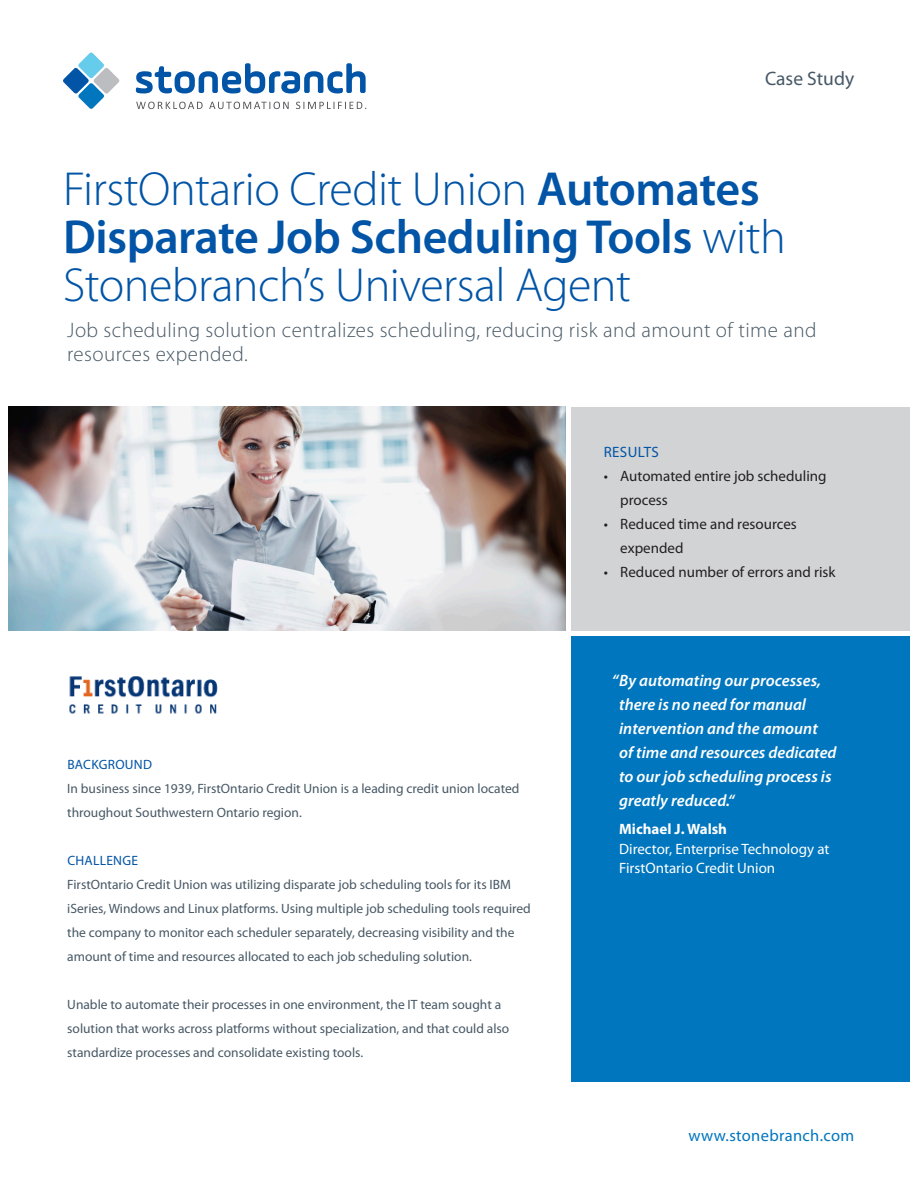
<style>
.page{position:relative;width:918px;height:1188px;background:#fff}
.page>*{position:absolute;margin:0;border:0;box-sizing:border-box;transform-origin:0 0}
.t1{font:300 48px/48px "Myriad Pro";letter-spacing:-.01em;color:#0154a6}
.t2{font:300 21px/24px "Myriad Pro";letter-spacing:.02em;color:#475865}
.t3{font:19.5px "Myriad Pro";color:#475865}
.t4{font:italic 600 16.5px/24px "Myriad Pro";color:#fff}
.t5{font:16.5px "Myriad Pro";letter-spacing:.02em;color:#0076be}
.t6{font:15px/24px "Myriad Pro";color:#231f20}
.t7{font:15px/19.5px "Myriad Pro";color:#fff}
.t8{font:700 15px "Myriad Pro";color:#fff}
.t9{font:15px "Myriad Pro";letter-spacing:.02em;color:#0154a6}
.t10{font:13.5px/24px "Myriad Pro";color:#475865}
.t11{font:13.5px "Myriad Pro";letter-spacing:.02em;color:#0154a6}
.s1{font-weight:600}
</style>
<div class="page">
<div style="left:572px;top:636px;width:338px;height:446px;background:#0076be"></div>
<div style="left:572px;top:407px;width:338px;height:224px;background:#d2d3d5"></div>
<img style="left:9px;top:407px;width:557px;height:224px">
<img style="left:69px;top:676px;width:149px;height:38px">
<svg style="left:63px;top:53px;width:57px;height:56px"></svg>
<svg style="left:136px;top:63px;width:230px;height:30px"></svg>
<svg style="left:136px;top:102px;width:67px;height:7px"></svg>
<svg style="left:209px;top:102px;width:80px;height:7px"></svg>
<svg style="left:296px;top:102px;width:70px;height:7px"></svg>
<p class="t3" style="left:765px;top:66px;width:91px">Case Study</p>
<p class="t1" style="left:63px;top:165px;width:724px">FirstOntario Credit Union <span class="s1">Automates<br>Disparate Job Scheduling Tools</span> with<br>Stonebranch’s Universal Agent</p>
<p class="t2" style="left:67px;top:318px;width:751px">Job scheduling solution centralizes scheduling, reducing risk and amount of time and resources expended.</p>
<p class="t11" style="left:67px;top:756px;width:86px">BACKGROUND</p>
<p class="t10" style="left:67px;top:776px;width:454px">In business since 1939, FirstOntario Credit Union is a leading credit union located throughout Southwestern Ontario region.</p>
<p class="t11" style="left:67px;top:852px;width:72px">CHALLENGE</p>
<p class="t10" style="left:67px;top:872px;width:465px">FirstOntario Credit Union was utilizing disparate job scheduling tools for its IBM iSeries, Windows and Linux platforms. Using multiple job scheduling tools required the company to monitor each scheduler separately, decreasing visibility and the amount of time and resources allocated to each job scheduling solution.</p>
<p class="t10" style="left:67px;top:992px;width:444px">Unable to automate their processes in one environment, the IT team sought a solution that works across platforms without specialization, and that could also standardize processes and consolidate existing tools.</p>
<p class="t9" style="left:604px;top:443px;width:56px">RESULTS</p>
<p class="t6" style="left:620px;top:464px;width:208px;text-indent:-16px">• Automated entire job scheduling process</p>
<p class="t6" style="left:620px;top:512px;width:178px;text-indent:-16px">• Reduced time and resources expended</p>
<p class="t6" style="left:604px;top:560px;width:233px">• Reduced number of errors and risk</p>
<p class="t4" style="left:619px;top:668px;width:219px;text-indent:-8px">“By automating our processes, there is no need for manual intervention and the amount<br>of time and resources dedicated to our job scheduling process is greatly reduced.“</p>
<p class="t8" style="left:619px;top:819px;width:109px">Michael J. Walsh</p>
<p class="t7" style="left:619px;top:839px;width:212px">Director, Enterprise Technology at<br>FirstOntario Credit Union</p>
<p class="t5" style="left:688px;top:1125px;width:167px">www.stonebranch.com</p>
</div>
